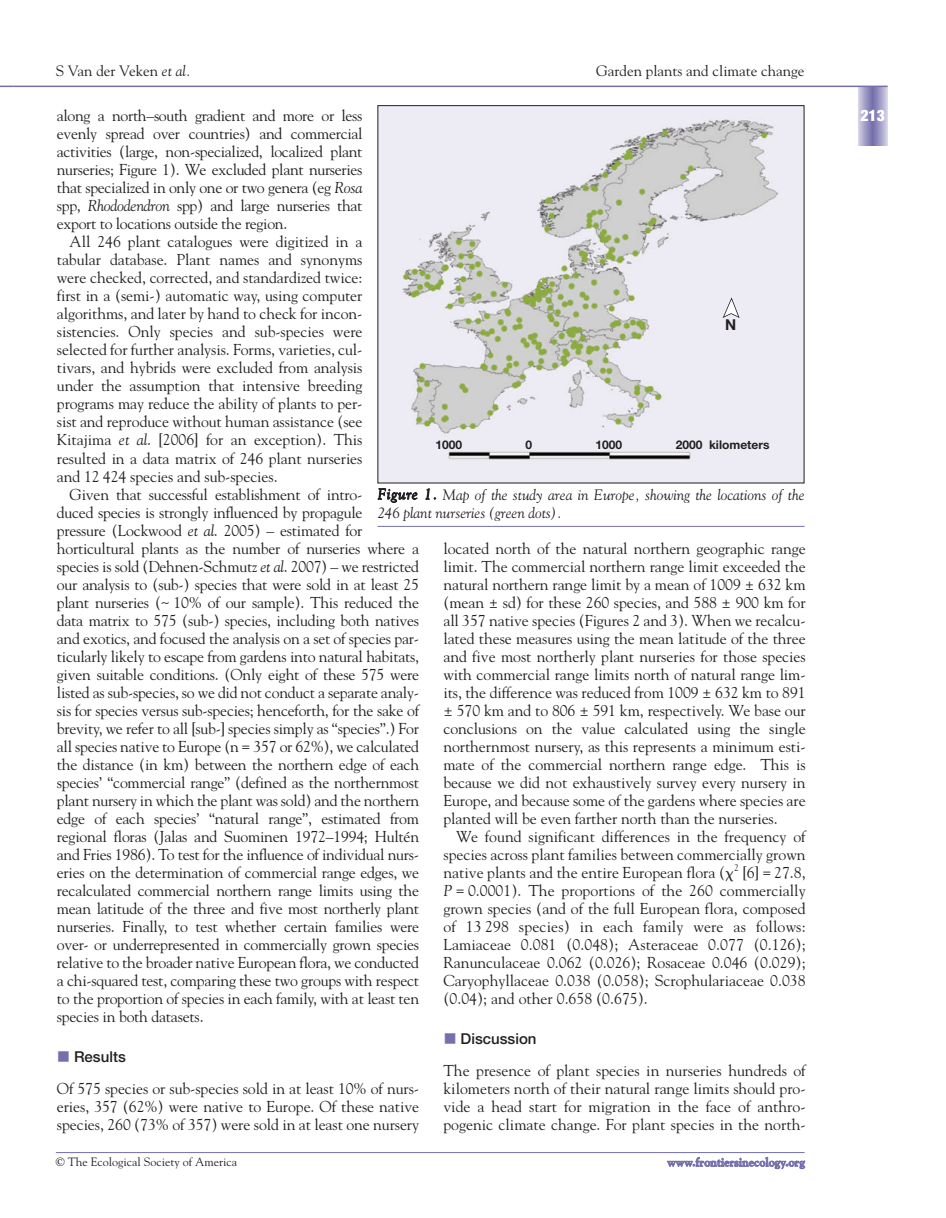
<style>
.page{position:relative;width:946px;height:1218px;background:#fff}
.page>*{position:absolute;margin:0;border:0;box-sizing:border-box;transform-origin:0 0}
.t1{font:15.75px/18px "Goudy";letter-spacing:-.015em;color:#231f20;text-align:justify}
.t2{font:900 condensed 15.75px "Helvetica Neue";color:#fff}
.t3{font:italic 15px/18px "Goudy";color:#231f20}
.t4{font:15px "Goudy";color:#231f20}
.t5{font:500 15px "Helvetica Neue";color:#231f20}
.t6{font:700 15px "Helvetica Neue";color:#231f20}
.t7{font:12px "Goudy";color:#231f20}
.t8{font:700 12px "Goudy";color:#7570ac}
.t9{font:700 12px "Helvetica Neue";color:#231f20}
.t10{font:9.45px "Goudy";color:#231f20}
.s1{font-style:italic}
.s2{font-family:"Mathematical Pi One"}
</style>
<div class="page">
<hr style="left:377px;top:526px;width:427px;height:1px;background:#7570ac">
<img style="left:379px;top:107px;width:423px;height:374px">
<svg style="left:0;top:86px;width:13px;height:1px"></svg>
<div style="left:858px;top:86px;width:29px;height:60px;background:#d2d0e5"></div>
<div style="left:859px;top:86px;width:27px;height:60px;background:#c9c6e0"></div>
<div style="left:860px;top:86px;width:25px;height:60px;background:#c0bedb"></div>
<div style="left:861px;top:86px;width:23px;height:60px;background:#b2aed2"></div>
<div style="left:863px;top:86px;width:18px;height:60px;background:#aba7ce"></div>
<div style="left:864px;top:86px;width:16px;height:60px;background:#9f9ac6"></div>
<div style="left:866px;top:86px;width:13px;height:60px;background:#908bbd"></div>
<div style="left:868px;top:86px;width:9px;height:60px;background:#837eb4"></div>
<hr style="left:870px;top:86px;width:4px;height:60px;background:#7f79b2">
<hr style="left:871px;top:86px;width:2px;height:60px;background:#7973ae">
<hr style="left:872px;top:86px;width:1px;height:60px;background:#7570ac">
<hr style="left:13px;top:86px;width:874px;height:1px;background:#7570ac">
<hr style="left:56px;top:1152px;width:748px;height:1px;background:#7570ac">
<svg style="left:722px;top:297px;width:17px;height:21px"></svg>
<p class="t4" style="left:56px;top:65px;width:136px">S Van der Veken <span class="s1">et al.</span></p>
<p class="t4" style="left:596px;top:65px;width:210px">Garden plants and climate change</p>
<p class="t1" style="left:57px;top:108px;width:307px">along a north–south gradient and more or less evenly spread over countries) and commercial activities (large, non-specialized, localized plant nurseries; Figure 1). We excluded plant nurseries that specialized in only one or two genera (eg <span class="s1">Rosa </span>spp, <span class="s1">Rhododendron</span> spp) and large nurseries that export to locations outside the region.</p>
<p class="t1" style="left:57px;top:234px;width:307px;text-indent:13px">All 246 plant catalogues were digitized in a tabular database. Plant names and synonyms were checked, corrected, and standardized twice: first in a (semi-) automatic way, using computer algorithms, and later by hand to check for incon&shy;sistencies. Only species and sub-species were selected for further analysis. Forms, varieties, cul&shy;tivars, and hybrids were excluded from analysis under the assumption that intensive breeding programs may reduce the ability of plants to per&shy;sist and reproduce without human assistance (see Kitajima <span class="s1">et al</span>. [2006] for an exception). This resulted in a data matrix of 246 plant nurseries and 12 424 species and sub-species.</p>
<p class="t1" style="left:57px;top:486px;width:364px;text-align:left;text-indent:13px">Given that successful establishment of intro-<br>duced species is strongly influenced by propagule<br>pressure (Lockwood <span class="s1">et al</span>. 2005) – estimated for horticultural plants as the number of nurseries where a species is sold (Dehnen-Schmutz <span class="s1">et al</span>. 2007) – we restricted our analysis to (sub-) species that were sold in at least 25 plant nurseries (~ 10% of our sample). This reduced the data matrix to 575 (sub-) species, including both natives and exotics, and focused the analysis on a set of species par&shy;ticularly likely to escape from gardens into natural habitats, given suitable conditions. (Only eight of these 575 were listed as sub-species, so we did not conduct a separate analy&shy;sis for species versus sub-species; henceforth, for the sake of brevity, we refer to all [sub-] species simply as “species”.) For all species native to Europe (n = 357 or 62%), we calculated the distance (in km) between the northern edge of each species’ “commercial range” (defined as the northernmost plant nursery in which the plant was sold) and the northern edge of each species’ “natural range”, estimated from regional floras (Jalas and Suominen 1972–1994; Hultén and Fries 1986). To test for the influence of individual nurs&shy;eries on the determination of commercial range edges, we recalculated commercial northern range limits using the mean latitude of the three and five most northerly plant nurseries. Finally, to test whether certain families were over- or underrepresented in commercially grown species relative to the broader native European flora, we conducted a chi-squared test, comparing these two groups with respect to the proportion of species in each family, with at least ten species in both datasets.</p>
<p class="t5" style="left:74px;top:1051px;width:53px">Results</p>
<p class="t1" style="left:57px;top:1080px;width:364px">Of 575 species or sub-species sold in at least 10% of nurs&shy;eries, 357 (62%) were native to Europe. Of these native species, 260 (73% of 357) were sold in at least one nursery</p>
<p class="t6" style="left:725px;top:319px;width:13px">N</p>
<p class="t9" style="left:435px;top:440px;width:28px">1000</p>
<p class="t9" style="left:525px;top:440px;width:8px">0</p>
<p class="t9" style="left:595px;top:440px;width:28px">1000</p>
<p class="t9" style="left:675px;top:440px;width:95px">2000 kilometers</p>
<p class="t3" style="left:377px;top:486px;width:428px">Figure 1. Map of the study area in Europe, showing the locations of the<br>246 plant nurseries (green dots).</p>
<p class="t1" style="left:443px;top:540px;width:364px">located north of the natural northern geographic range limit. The commercial northern range limit exceeded the natural northern range limit by a mean of 1009 ± 632 km (mean ± sd) for these 260 species, and 588 ± 900 km for all 357 native species (Figures 2 and 3). When we recalcu&shy;lated these measures using the mean latitude of the three and five most northerly plant nurseries for those species with commercial range limits north of natural range lim&shy;its, the difference was reduced from 1009 ± 632 km to 891 ± 570 km and to 806 ± 591 km, respectively. We base our conclusions on the value calculated using the single northernmost nursery, as this represents a minimum esti&shy;mate of the commercial northern range edge. This is because we did not exhaustively survey every nursery in Europe, and because some of the gardens where species are planted will be even farther north than the nurseries.</p>
<p class="t1" style="left:443px;top:828px;width:364px;text-indent:13px">We found significant differences in the frequency of species across plant families between commercially grown native plants and the entire European flora (<span class="s2">-</span></p>
<p class="t10" style="left:734px;top:863px;width:6px">2</p>
<p class="t1" style="left:443px;top:864px;width:364px;text-indent:299px">[6] = 27.8, <span class="s1">P</span> = 0.0001). The proportions of the 260 commercially grown species (and of the full European flora, composed of 13 298 species) in each family were as follows:<br>Lamiaceae 0.081 (0.048); Asteraceae 0.077 (0.126); Ranunculaceae 0.062 (0.026); Rosaceae 0.046 (0.029); Caryophyllaceae 0.038 (0.058); Scrophulariaceae 0.038 (0.04); and other 0.658 (0.675).</p>
<p class="t5" style="left:460px;top:1033px;width:77px">Discussion</p>
<p class="t1" style="left:443px;top:1062px;width:364px">The presence of plant species in nurseries hundreds of kilometers north of their natural range limits should pro&shy;vide a head start for migration in the face of anthro&shy;pogenic climate change. For plant species in the north-</p>
<p class="t7" style="left:56px;top:1157px;width:183px">© The Ecological Society of America</p>
<p class="t8" style="left:667px;top:1157px;width:139px">www.frontiersinecology.org</p>
<p class="t2" style="left:860px;top:110px;width:26px">213</p>
</div>
